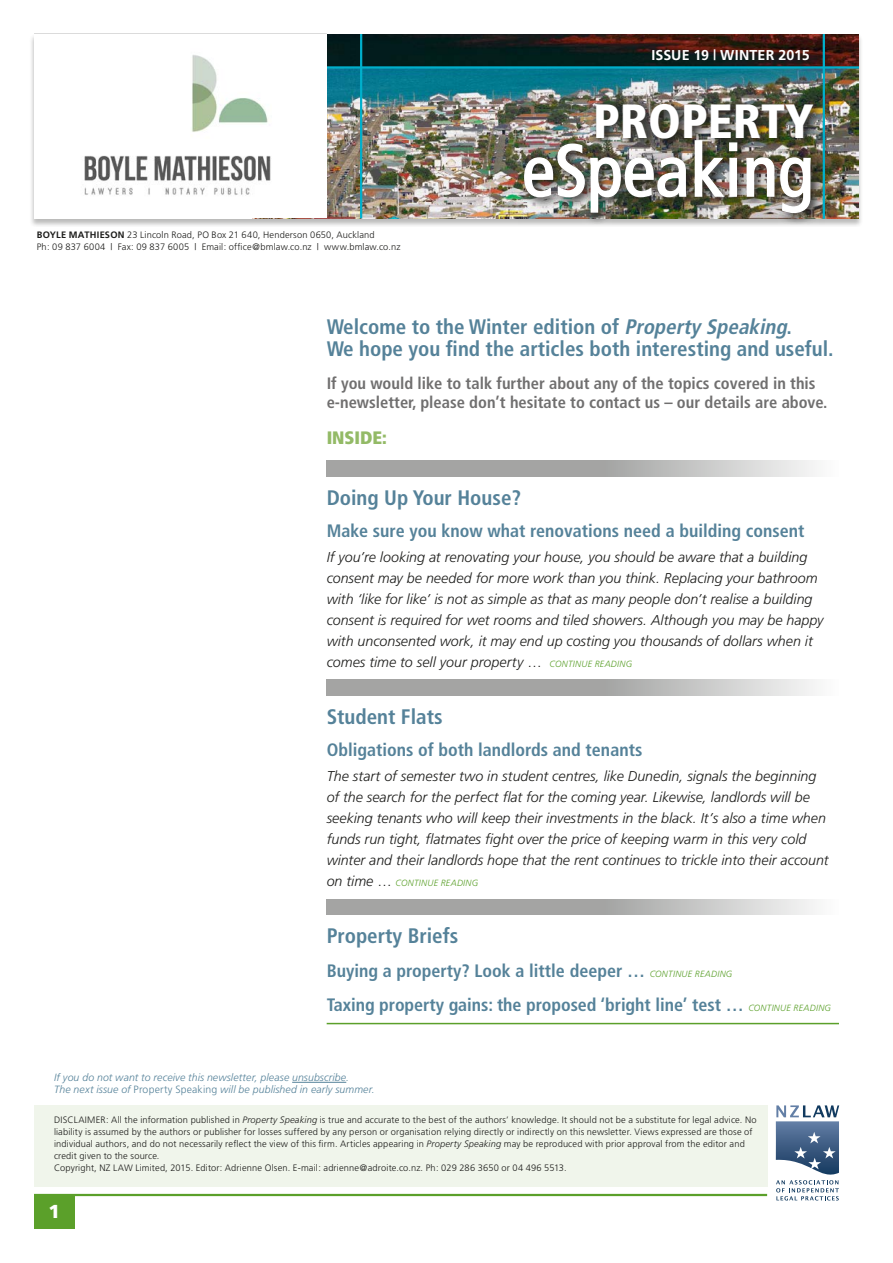
<style>
.page{position:relative;width:893px;height:1263px;background:#fff}
.page>*{position:absolute;margin:0;border:0;box-sizing:border-box;transform-origin:0 0}
.t1{font:condensed 73.5px "Frutiger";color:#fff}
.t2{font:900 condensed 48px "Frutiger";color:#fff}
.Head_1_front{font:700 condensed 21px/22.5px "Frutiger";color:#558299}
.t3{font:900 18.75px "Frutiger";color:#fff}
.Head_2{font:700 condensed 18px "Frutiger";color:#558299}
.Sub_Heading{font:900 condensed 18px "Frutiger";color:#93ba66}
.Head_3_front{font:700 condensed 16.5px/19.5px "Frutiger";color:#706f6f}
.body_text{font:italic 300 14.25px/21px "Frutiger";color:#1d1d1b}
.t4{font:700 14.25px "Frutiger";letter-spacing:.01em;color:#fff}
.body_text-2{font:italic 300 10.5px "Frutiger";letter-spacing:.01em;color:#558299}
.Address_Line{font:300 9.3px/12px "Frutiger";letter-spacing:.015em;color:#1d1d1b}
.Back_page_white_text{font:300 9.3px/12px "Frutiger";letter-spacing:.015em;color:#1d1d1b}
.body_text-3{font:italic 300 9px "Frutiger";letter-spacing:.03em;color:#5ba02a}
.s1{font-weight:700}
.s2{font-style:italic}
.s3{font-style:normal}
.s4{font-size:9px;color:#5ba02a}
.s5{font-size:14.25px;color:#1d1d1b}
.s6{font-style:normal;font-size:14.25px;color:#1d1d1b}
.s7{font-weight:300;font-style:italic;font-stretch:normal;font-size:9px;color:#5ba02a}
</style>
<div class="page">
<div style="left:29px;top:34px;width:835px;height:193px;background:#1d1d1b;opacity:.3"></div>
<img style="left:327px;top:34px;width:532px;height:184px">
<hr style="left:360px;top:34px;width:2px;height:184px;background:#00afcb">
<hr style="left:823px;top:34px;width:2px;height:185px;background:#00afcb">
<hr style="left:34px;top:66px;width:825px;height:3px;background:#00afcb">
<div style="left:34px;top:34px;width:293px;height:184px;background:#fff"></div>
<img style="left:518px;top:98px;width:307px;height:127px">
<img style="left:523px;top:143px;width:164px;height:70px">
<img style="left:694px;top:139px;width:44px;height:58px">
<img style="left:746px;top:157px;width:65px;height:57px">
<div style="left:34px;top:1106px;width:733px;height:81px;background:#f0f5eb"></div>
<hr style="left:34px;top:1194px;width:733px;height:2px;background:#5ba02a">
<div style="left:34px;top:1194px;width:40px;height:35px;background:#5ba02a"></div>
<hr style="left:292px;top:1082px;width:54px;height:1px;background:#558299">
<svg style="left:776px;top:1105px;width:63px;height:95px"></svg>
<svg style="left:327px;top:460px;width:488px;height:16px"></svg>
<svg style="left:327px;top:680px;width:488px;height:15px"></svg>
<svg style="left:327px;top:899px;width:488px;height:16px"></svg>
<hr style="left:327px;top:1023px;width:512px;height:1px;background:#5ba02a">
<img style="left:84px;top:55px;width:187px;height:140px">
<p class="t4" style="left:651px;top:47px;width:160px">ISSUE 19 | WINTER 2015</p>
<p class="Back_page_white_text" style="left:37px;top:229px;width:365px"><span class="s1">BOYLE MATHIESON</span> 23 Lincoln Road, PO Box 21 640, Henderson 0650, Auckland<br>Ph: 09 837 6004 | Fax: 09 837 6005 | Email: office@bmlaw.co.nz | www.bmlaw.co.nz</p>
<h2 class="t2" style="left:593px;top:92px;width:222px">PROPERTY</h2>
<h1 class="t1" style="left:522px;top:128px;width:293px">eSpeaking</h1>
<p class="Head_1_front" style="left:327px;top:315px;width:509px">Welcome to the Winter edition of <span class="s2">Property Speaking</span>.<br>We hope you find the articles both interesting and useful.</p>
<p class="Head_3_front" style="left:327px;top:373px;width:502px">If you would like to talk further about any of the topics covered in this e-newsletter, please don’t hesitate to contact us – our details are above.</p>
<p class="Sub_Heading" style="left:327px;top:426px;width:62px">INSIDE:</p>
<p class="Head_1_front" style="left:327px;top:486px;width:196px">Doing Up Your House?</p>
<p class="Head_2" style="left:327px;top:520px;width:479px">Make sure you know what renovations need a building consent</p>
<p class="body_text" style="left:327px;top:547px;width:498px">If you’re looking at renovating your house, you should be aware that a building consent may be needed for more work than you think. Replacing your bathroom with ‘like for like’ is not as simple as that as many people don’t realise a building consent is required for wet rooms and tiled showers. Although you may be happy with unconsented work, it may end up costing you thousands of dollars when it comes time to sell your property <span class="s3">…</span> <span class="s4">CONTINUE READING</span></p>
<p class="Head_1_front" style="left:327px;top:705px;width:117px">Student Flats</p>
<p class="Head_2" style="left:327px;top:739px;width:317px">Obligations of both landlords and tenants</p>
<p class="body_text" style="left:327px;top:766px;width:503px">The start of semester two in student centres, like Dunedin, signals the beginning of the search for the perfect flat for the coming year. Likewise, landlords will be seeking tenants who will keep their investments in the black. It’s also a time when funds run tight, flatmates fight over the price of keeping warm in this very cold winter and their landlords hope that the rent continues to trickle into their account</p>
<p class="body_text-3" style="left:327px;top:878px;width:153px"><span class="s5">on time</span> <span class="s6">…</span> CONTINUE READING</p>
<p class="Head_1_front" style="left:327px;top:925px;width:133px">Property Briefs</p>
<p class="Head_2" style="left:327px;top:960px;width:407px">Buying a property? Look a little deeper … <span class="s7">CONTINUE READING</span></p>
<p class="Head_2" style="left:327px;top:994px;width:506px">Taxing property gains: the proposed ‘bright line’ test … <span class="s7">CONTINUE READING</span></p>
<p class="body_text-2" style="left:54px;top:1071px;width:297px">If you do not want to receive this newsletter, please unsubscribe.</p>
<p class="body_text-2" style="left:54px;top:1083px;width:322px">The next issue of <span class="s3">Property Speaking</span> will be published in early summer.</p>
<p class="Address_Line" style="left:54px;top:1113px;width:704px">DISCLAIMER: All the information published in <span class="s2">Property Speaking</span> is true and accurate to the best of the authors’ knowledge. It should not be a substitute for legal advice. No liability is assumed by the authors or publisher for losses suffered by any person or organisation relying directly or indirectly on this newsletter. Views expressed are those of individual authors, and do not necessarily reflect the view of this firm. Articles appearing in <span class="s2">Property Speaking</span> may be reproduced with prior approval from the editor and credit given to the source.<br>Copyright, NZ LAW Limited, 2015. Editor: Adrienne Olsen. E-mail: adrienne@adroite.co.nz. Ph: 029 286 3650 or 04 496 5513.</p>
<h3 class="t3" style="left:48px;top:1200px;width:13px">1</h3>
</div>
